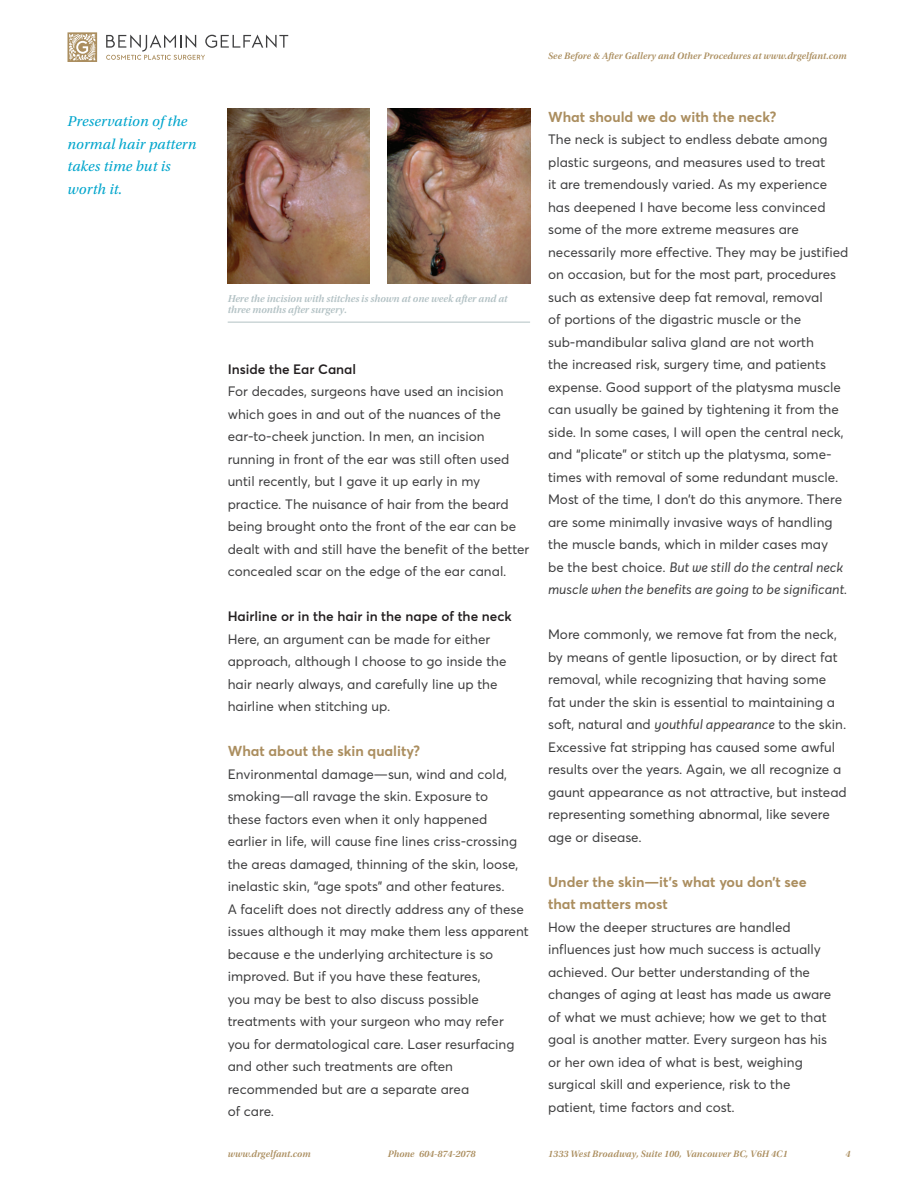
<style>
.page{position:relative;width:918px;height:1188px;background:#fff}
.page>*{position:absolute;margin:0;border:0;box-sizing:border-box;transform-origin:0 0}
.t1{font:italic 15px/22.5px "Utopia Std";letter-spacing:.01em;color:#00a5cc}
.t2{font:700 14.25px/22.5px "Averta Std";color:#ab8e5f}
.t3{font:13.5px/22.5px "Averta Std";color:#3e3e3f}
.t4{font:600 13.5px "Averta Std";color:#231f20}
.t5{font:10.5px/11.2px "Utopia Std Semibold Subh It";color:#b2c1c4}
.t6{font:9.75px "Utopia Std Semibold Subh It";letter-spacing:.01em;color:#ab8e5f}
.s1{font-style:italic}
</style>
<div class="page">
<svg style="left:68px;top:32px;width:29px;height:30px"></svg>
<svg style="left:106px;top:35px;width:182px;height:25px"></svg>
<hr style="left:228px;top:322px;width:302px;height:1px;background:#b2c1c4">
<img style="left:388px;top:108px;width:142px;height:176px">
<img style="left:228px;top:108px;width:142px;height:176px">
<p class="t1" style="left:68px;top:110px;width:130px">Preservation of the normal hair pattern takes time but is worth it.</p>
<p class="t6" style="left:548px;top:51px;width:300px">See Before &amp; After Gallery and Other Procedures at www.drgelfant.com</p>
<p class="t5" style="left:228px;top:293px;width:281px">Here the incision with stitches is shown at one week after and at three months after surgery.</p>
<p class="t4" style="left:228px;top:360px;width:130px">Inside the Ear Canal</p>
<p class="t3" style="left:228px;top:380px;width:303px">For decades, surgeons have used an incision which goes in and out of the nuances of the ear-to-cheek junction. In men, an incision running in front of the ear was still often used until recently, but I gave it up early in my practice. The nuisance of hair from the beard being brought onto the front of the ear can be dealt with and still have the benefit of the better concealed scar on the edge of the ear canal.</p>
<p class="t4" style="left:228px;top:608px;width:286px">Hairline or in the hair in the nape of the neck</p>
<p class="t3" style="left:228px;top:627px;width:280px">Here, an argument can be made for either approach, although I choose to go inside the hair nearly always, and carefully line up the hairline when stitching up.</p>
<p class="t2" style="left:228px;top:740px;width:194px">What about the skin quality?</p>
<p class="t3" style="left:228px;top:762px;width:303px">Environmental damage—sun, wind and cold, smoking—all ravage the skin. Exposure to<br>these factors even when it only happened earlier in life, will cause fine lines criss-crossing the areas damaged, thinning of the skin, loose, inelastic skin, “age spots” and other features.<br>A facelift does not directly address any of these issues although it may make them less apparent because e the underlying architecture is so improved. But if you have these features,<br>you may be best to also discuss possible treatments with your surgeon who may refer you for dermatological care. Laser resurfacing and other such treatments are often recommended but are a separate area<br>of care.</p>
<p class="t2" style="left:548px;top:105px;width:230px">What should we do with the neck?</p>
<p class="t3" style="left:548px;top:128px;width:302px">The neck is subject to endless debate among plastic surgeons, and measures used to treat<br>it are tremendously varied. As my experience has deepened I have become less convinced some of the more extreme measures are necessarily more effective. They may be justified on occasion, but for the most part, procedures such as extensive deep fat removal, removal<br>of portions of the digastric muscle or the sub-mandibular saliva gland are not worth<br>the increased risk, surgery time, and patients expense. Good support of the platysma muscle can usually be gained by tightening it from the side. In some cases, I will open the central neck, and “plicate” or stitch up the platysma, some&shy;times with removal of some redundant muscle.<br>Most of the time, I don’t do this anymore. There are some minimally invasive ways of handling the muscle bands, which in milder cases may<br>be the best choice. <span class="s1">But we still do the central neck muscle when the benefits are going to be significant.</span></p>
<p class="t3" style="left:548px;top:623px;width:300px">More commonly, we remove fat from the neck, by means of gentle liposuction, or by direct fat removal, while recognizing that having some fat under the skin is essential to maintaining a soft, natural and <span class="s1">youthful appearance</span> to the skin.<br>Excessive fat stripping has caused some awful results over the years. Again, we all recognize a gaunt appearance as not attractive, but instead representing something abnormal, like severe age or disease.</p>
<p class="t2" style="left:548px;top:870px;width:260px">Under the skin—it’s what you don’t see that matters most</p>
<p class="t3" style="left:548px;top:915px;width:285px">How the deeper structures are handled influences just how much success is actually achieved. Our better understanding of the changes of aging at least has made us aware of what we must achieve; how we get to that goal is another matter. Every surgeon has his or her own idea of what is best, weighing surgical skill and experience, risk to the patient, time factors and cost.</p>
<p class="t6" style="left:228px;top:1148px;width:84px">www.drgelfant.com</p>
<p class="t6" style="left:388px;top:1148px;width:89px">Phone 604-874-2078</p>
<p class="t6" style="left:548px;top:1148px;width:241px">1333 West Broadway, Suite 100, Vancouver BC, V6H 4C1</p>
<p class="t6" style="left:845px;top:1148px;width:7px">4</p>
</div>
